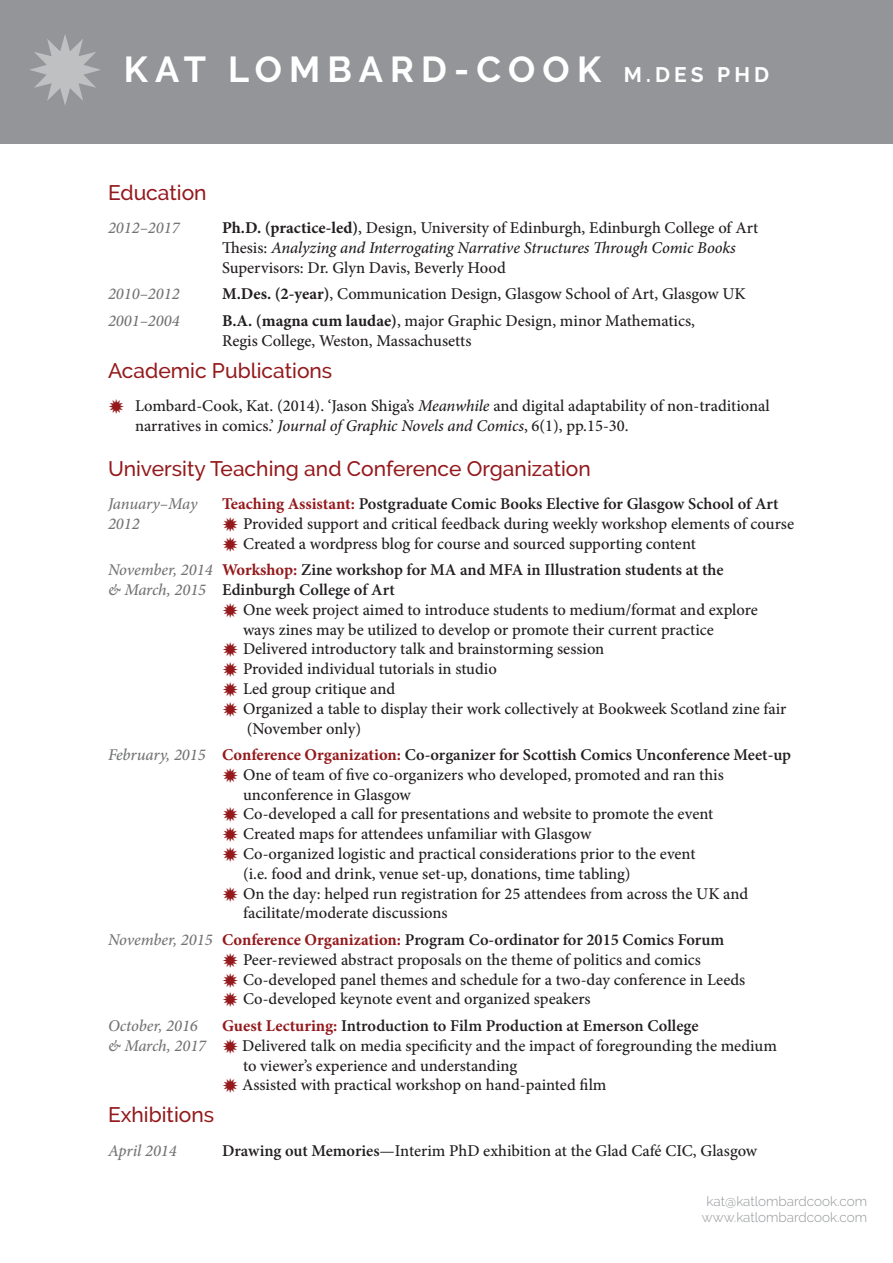
<style>
.page{position:relative;width:893px;height:1263px;background:#fff}
.page>*{position:absolute;margin:0;border:0;box-sizing:border-box;transform-origin:0 0}
.t1{font:72px "Swish Buttons";color:#bec0c1}
.t2{font:700 36px "Raleway";letter-spacing:.2em;color:#fff}
.t3{font:500 21px "Raleway";color:#94191c}
.List_items{font:500 16.5px/19.8px "Minion Pro";color:#231f20}
.List_items-2{font:600 16.5px "Minion Pro";color:#231f20}
.List_items-3{font:italic 500 16.5px "Minion Pro";color:#727374}
.t4{font:300 13.5px "Raleway";color:#939598}
.s1{font-size:21px}
.s2{font-weight:700}
.s3{font-style:italic}
.s4{font-family:"Swish Buttons";font-weight:400;font-size:15px;color:#94191c}
.s5{font-weight:700;color:#94191c}
.s6{font-weight:500;font-style:italic;color:#727374}
.s7{font-style:italic;color:#727374}
.s8{font-weight:600}
</style>
<div class="page">
<div style="left:0;top:0;width:893px;height:143px;background:#939598"></div>
<p class="t1" style="left:26px;top:34px;width:81px">j</p>
<p class="t2" style="left:124px;top:49px;width:647px">KAT LOMBARD-COOK <span class="s1">M.DES PHD</span></p>
<p class="t3" style="left:108px;top:180px;width:100px">Education</p>
<p class="List_items-3" style="left:108px;top:216px;width:73px">2012–2017</p>
<p class="List_items" style="left:222px;top:218px;width:538px"><span class="s2">Ph.D. (practice-led)</span>, Design, University of Edinburgh, Edinburgh College of Art<br>Thesis: <span class="s3">Analyzing and Interrogating Narrative Structures Through Comic Books<br></span>Supervisors: Dr. Glyn Davis, Beverly Hood</p>
<p class="List_items-3" style="left:108px;top:283px;width:73px">2010–2012</p>
<p class="List_items" style="left:222px;top:284px;width:525px"><span class="s2">M.Des. (2-year)</span>, Communication Design, Glasgow School of Art, Glasgow UK</p>
<p class="List_items-3" style="left:108px;top:309px;width:73px">2001–2004</p>
<p class="List_items" style="left:222px;top:311px;width:474px"><span class="s2">B.A. (magna cum laudae)</span>, major Graphic Design, minor Mathematics,<br>Regis College, Weston, Massachusetts</p>
<p class="t3" style="left:108px;top:358px;width:226px">Academic Publications</p>
<p class="List_items" style="left:135px;top:396px;width:636px;text-indent:-27px"><span class="s4">j</span> Lombard-Cook, Kat. (2014). ‘Jason Shiga’s <span class="s3">Meanwhile</span> and digital adaptability of non-traditional narratives in comics.’ <span class="s3">Journal of Graphic Novels and Comics</span>, 6(1), pp.15-30.</p>
<p class="t3" style="left:108px;top:456px;width:484px">University Teaching and Conference Organization</p>
<p class="List_items-3" style="left:108px;top:492px;width:91px">January–May</p>
<p class="List_items-2" style="left:222px;top:492px;width:558px"><span class="s5">Teaching Assistant:</span> Postgraduate Comic Books Elective for Glasgow School of Art</p>
<p class="List_items-3" style="left:108px;top:512px;width:33px">2012</p>
<p class="List_items" style="left:222px;top:514px;width:574px"><span class="s4">j</span> Provided support and critical feedback during weekly workshop elements of course <span class="s4">j</span> Created a wordpress blog for course and sourced supporting content</p>
<p class="List_items-2" style="left:108px;top:558px;width:617px"><span class="s6">November, 2014</span> <span class="s5">Workshop:</span> Zine workshop for MA and MFA in Illustration students at the</p>
<p class="List_items-2" style="left:108px;top:578px;width:288px"><span class="s6">&amp; March, 2015</span> Edinburgh College of Art</p>
<p class="List_items" style="left:222px;top:599px;width:537px"><span class="s4">j</span> One week project aimed to introduce students to medium/format and explore</p>
<p class="List_items" style="left:243px;top:619px;width:472px">ways zines may be utilized to develop or promote their current practice</p>
<p class="List_items" style="left:222px;top:639px;width:384px"><span class="s4">j</span> Delivered introductory talk and brainstorming session</p>
<p class="List_items" style="left:222px;top:659px;width:276px"><span class="s4">j</span> Provided individual tutorials in studio</p>
<p class="List_items" style="left:222px;top:679px;width:175px"><span class="s4">j</span> Led group critique and</p>
<p class="List_items" style="left:222px;top:698px;width:566px"><span class="s4">j</span> Organized a table to display their work collectively at Bookweek Scotland zine fair</p>
<p class="List_items" style="left:247px;top:718px;width:116px">(November only)</p>
<p class="List_items-2" style="left:108px;top:743px;width:685px"><span class="s6">February, 2015</span> <span class="s5">Conference Organization:</span> Co-organizer for Scottish Comics Unconference Meet-up</p>
<p class="List_items" style="left:222px;top:765px;width:503px"><span class="s4">j</span> One of team of five co-organizers who developed, promoted and ran this</p>
<p class="List_items" style="left:243px;top:784px;width:169px">unconference in Glasgow</p>
<p class="List_items" style="left:222px;top:804px;width:493px"><span class="s4">j</span> Co-developed a call for presentations and website to promote the event</p>
<p class="List_items" style="left:222px;top:824px;width:371px"><span class="s4">j</span> Created maps for attendees unfamiliar with Glasgow</p>
<p class="List_items" style="left:222px;top:844px;width:475px"><span class="s4">j</span> Co-organized logistic and practical considerations prior to the event</p>
<p class="List_items" style="left:243px;top:864px;width:389px">(i.e. food and drink, venue set-up, donations, time tabling)</p>
<p class="List_items" style="left:222px;top:883px;width:528px"><span class="s4">j</span> On the day: helped run registration for 25 attendees from across the UK and</p>
<p class="List_items" style="left:243px;top:903px;width:206px">facilitate/moderate discussions</p>
<p class="List_items" style="left:222px;top:930px;width:525px;text-indent:-114px"><span class="s7">November, 2015</span> <span class="s5">Conference Organization:</span> <span class="s8">Program Co-ordinator for 2015 Comics Forum<br></span><span class="s4">j</span> Peer-reviewed abstract proposals on the theme of politics and comics<br><span class="s4">j</span> Co-developed panel themes and schedule for a two-day conference in Leeds <span class="s4">j</span> Co-developed keynote event and organized speakers</p>
<p class="List_items-3" style="left:108px;top:1014px;width:91px">October, 2016</p>
<p class="List_items-2" style="left:222px;top:1014px;width:478px"><span class="s5">Guest Lecturing:</span> Introduction to Film Production at Emerson College</p>
<p class="List_items" style="left:108px;top:1036px;width:670px"><span class="s7">&amp; March, 2017</span> <span class="s4">j</span> Delivered talk on media specificity and the impact of foregrounding the medium</p>
<p class="List_items" style="left:243px;top:1055px;width:276px">to viewer’s experience and understanding</p>
<p class="List_items" style="left:222px;top:1075px;width:386px"><span class="s4">j</span> Assisted with practical workshop on hand-painted film</p>
<p class="t3" style="left:108px;top:1103px;width:108px">Exhibitions</p>
<p class="List_items-3" style="left:108px;top:1139px;width:70px">April 2014</p>
<p class="List_items" style="left:222px;top:1140px;width:537px"><span class="s8">Drawing out Memories</span>—Interim PhD exhibition at the Glad Café CIC, Glasgow</p>
<p class="t4" style="left:707px;top:1193px;width:162px">kat@katlombardcook.com</p>
<p class="t4" style="left:702px;top:1209px;width:167px">www.katlombardcook.com</p>
</div>
